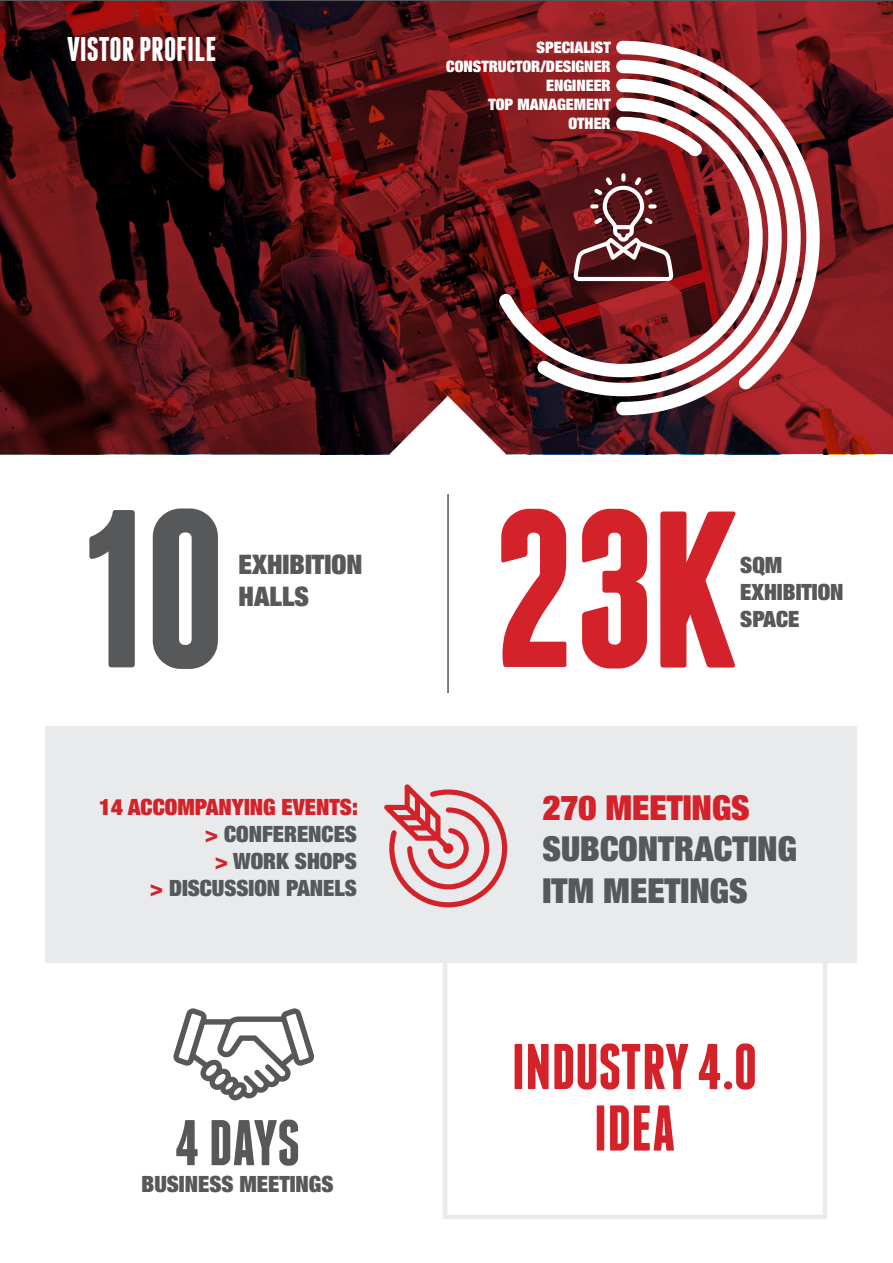
<style>
.page{position:relative;width:893px;height:1263px;background:#fff}
.page>*{position:absolute;margin:0;border:0;box-sizing:border-box;transform-origin:0 0}
.t1{font:700 64.5px/61.5px "Franchise";color:#d32229;text-align:center}
.t2{font:700 64.5px "Franchise";color:#57585a}
.t3{font:900 condensed 34.5px/41.4px "Helvetica Neue LT Pro";color:#57585a}
.t4{font:900 condensed 34.5px "Helvetica Neue LT Pro";color:#d32229}
.t5{font:700 34.05px "Franchise";color:#fff}
.t6{font:900 condensed 27px/32.4px "Helvetica Neue LT Pro";color:#57585a}
.t7{font:900 condensed 22.5px/27px "Helvetica Neue LT Pro";color:#57585a}
.t8{font:900 condensed 15.75px "Helvetica Neue LT Pro";color:#fff}
.s1{color:#d32229}
</style>
<div class="page">
<div style="left:45px;top:727px;width:811px;height:236px;background:#e9eaeb"></div>
<svg style="left:0;top:1px;width:893px;height:453px;background:#551215"></svg>
<svg style="left:89px;top:510px;width:46px;height:157px"></svg>
<svg style="left:153px;top:508px;width:65px;height:161px"></svg>
<svg style="left:582px;top:509px;width:65px;height:159px"></svg>
<svg style="left:0;top:0;width:893px;height:1px"></svg>
<svg style="left:384px;top:784px;width:123px;height:123px"></svg>
<div style="left:443px;top:935px;width:384px;height:284px;border:4px solid #e9eaeb"></div>
<svg style="left:173px;top:1008px;width:142px;height:92px"></svg>
<svg style="left:389px;top:396px;width:177px;height:271px"></svg>
<hr style="left:447px;top:494px;width:2px;height:199px;background:#57585a">
<svg style="left:499px;top:98px;width:38px;height:279px;background:#732123"></svg>
<svg style="left:537px;top:79px;width:79px;height:317px;background:#763135"></svg>
<svg style="left:616px;top:389px;width:185px;height:26px"></svg>
<svg style="left:616px;top:41px;width:204px;height:348px"></svg>
<svg style="left:688px;top:143px;width:14px;height:13px"></svg>
<svg style="left:616px;top:117px;width:84px;height:38px"></svg>
<svg style="left:660px;top:511px;width:76px;height:157px"></svg>
<h3 class="t5" style="left:67px;top:33px;width:151px">VISTOR PROFILE</h3>
<p class="t8" style="left:537px;top:37px;width:76px">SPECIALIST</p>
<p class="t8" style="left:446px;top:55px;width:166px">CONSTRUCTOR/DESIGNER</p>
<p class="t8" style="left:546px;top:75px;width:66px">ENGINEER</p>
<p class="t8" style="left:488px;top:94px;width:124px">TOP MANAGEMENT</p>
<p class="t8" style="left:568px;top:113px;width:44px">OTHER</p>
<p class="t6" style="left:239px;top:547px;width:125px">EXHIBITION<br>HALLS</p>
<p class="t7" style="left:99px;top:793px;width:260px;text-align:right"><span class="s1">14 ACCOMPANYING EVENTS: &gt;</span> CONFERENCES<br><span class="s1">&gt;</span> WORK SHOPS<br><span class="s1">&gt;</span> DISCUSSION PANELS</p>
<h1 class="t2" style="left:175px;top:1112px;width:127px">4 DAYS</h1>
<p class="t7" style="left:141px;top:1170px;width:194px">BUSINESS MEETINGS</p>
<p class="t7" style="left:740px;top:551px;width:105px">SQM<br>EXHIBITION<br>SPACE</p>
<h2 class="t4" style="left:543px;top:785px;width:209px">270 MEETINGS</h2>
<h2 class="t3" style="left:543px;top:827px;width:256px">SUBCONTRACTING<br>ITM MEETINGS</h2>
<h1 class="t1" style="left:512px;top:1036px;width:247px">INDUSTRY 4.0<br>IDEA</h1>
</div>
